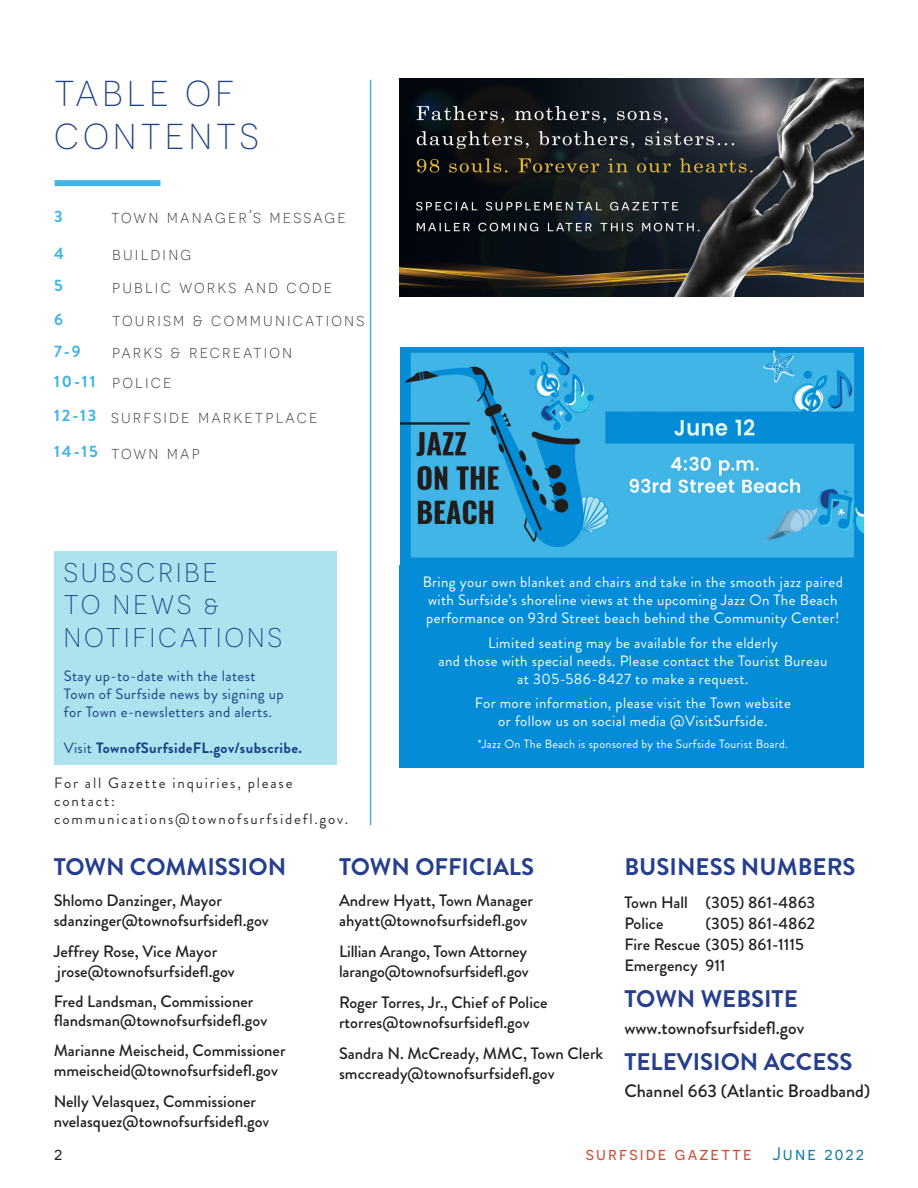
<style>
.page{position:relative;width:918px;height:1188px;background:#fff}
.page>*{position:absolute;margin:0;border:0;box-sizing:border-box;transform-origin:0 0}
.t1{font:300 36px "Novecentosans";letter-spacing:.12em;color:#1c4087}
.t2{font:300 27px "Novecentosans";letter-spacing:.12em;color:#1c4087}
.t3{font:700 24px "Brandon Grotesque";color:#253f8e}
.t4{font:300 18px "Novecentosans";letter-spacing:.12em;color:#2e2f2e}
.t5{font:500 18px "Brandon Grotesque";color:#231f20}
.t6{font:18px "Novecentosans";letter-spacing:.12em;color:#d04a38}
.t7{font:18px "Novecentosans";color:#231f20}
.t8{font:500 16.5px/19.5px "Brandon Grotesque";color:#231f20}
.t9{font:700 16.5px "Brandon Grotesque";letter-spacing:.12em;color:#41b5e6}
.t10{font:15px/18px "Brandon Grotesque";letter-spacing:.025em;color:#fff;text-align:center}
.t11{font:15px/18px "Brandon Grotesque";letter-spacing:.025em;color:#1c4087}
.t12{font:15px/18px "Brandon Grotesque";letter-spacing:.12em;color:#303030}
.t13{font:700 15px "Brandon Grotesque";letter-spacing:.025em;color:#1c4087}
.t14{font:12px "Brandon Grotesque";letter-spacing:.025em;color:#fff}
.s1{font-weight:400}
.s2{color:#157ba3}
</style>
<div class="page">
<hr style="left:370px;top:80px;width:1px;height:745px;background:#41b5e6">
<div style="left:55px;top:180px;width:105px;height:6px;background:#41b5e6"></div>
<div style="left:54px;top:551px;width:283px;height:214px;background:#ace3ef"></div>
<img style="left:400px;top:348px;width:464px;height:419px">
<img style="left:618px;top:417px;width:191px;height:23px">
<img style="left:400px;top:79px;width:464px;height:218px">
<p class="t1" style="left:55px;top:73px;width:181px">TABLE OF</p>
<p class="t1" style="left:55px;top:116px;width:205px">CONTENTS</p>
<p class="t9" style="left:54px;top:204px;width:10px">3</p>
<p class="t4" style="left:111px;top:207px;width:236px">town manager’s message</p>
<p class="t9" style="left:54px;top:242px;width:11px">4</p>
<p class="t9" style="left:54px;top:274px;width:10px">5</p>
<p class="t4" style="left:112px;top:244px;width:81px">building</p>
<p class="t4" style="left:112px;top:276px;width:221px">public works and code</p>
<p class="t9" style="left:54px;top:308px;width:10px">6</p>
<p class="t4" style="left:112px;top:310px;width:254px">tourism &amp; communications</p>
<p class="t9" style="left:54px;top:340px;width:28px">7-9</p>
<p class="t4" style="left:112px;top:342px;width:181px">parks &amp; recreation</p>
<p class="t9" style="left:54px;top:370px;width:43px">10-11</p>
<p class="t4" style="left:112px;top:372px;width:61px">police</p>
<p class="t9" style="left:54px;top:404px;width:44px">12-13</p>
<p class="t4" style="left:111px;top:406px;width:208px">surfside marketplace</p>
<p class="t9" style="left:54px;top:440px;width:46px">14-15</p>
<p class="t4" style="left:111px;top:442px;width:90px">town map</p>
<p class="t2" style="left:64px;top:557px;width:155px">SUBSCRIBE</p>
<p class="t2" style="left:64px;top:589px;width:157px">TO NEWS &amp;</p>
<p class="t2" style="left:64px;top:622px;width:219px">NOTIFICATIONS</p>
<p class="t11" style="left:64px;top:667px;width:221px">Stay up-to-date with the latest<br>Town of Surfside news by signing up for Town e-newsletters and alerts.</p>
<p class="t13" style="left:64px;top:737px;width:240px"><span class="s1">Visit</span> TownofSurfsideFL.gov/subscribe.</p>
<p class="t12" style="left:54px;top:774px;width:296px">For all Gazette inquiries, please contact: communications@townofsurfsidefl.gov.</p>
<p class="t10" style="left:423px;top:573px;width:422px;text-align:left">Bring your own blanket and chairs and take in the smooth jazz paired with Surfside’s shoreline views at the upcoming Jazz On The Beach performance on 93rd Street beach behind the Community Center!</p>
<p class="t10" style="left:438px;top:634px;width:391px">Limited seating may be available for the elderly<br>and those with special needs. Please contact the Tourist Bureau at 305-586-8427 to make a request.</p>
<p class="t10" style="left:475px;top:694px;width:318px">For more information, please visit the Town website or follow us on social media @VisitSurfside.</p>
<p class="t14" style="left:478px;top:735px;width:312px">*Jazz On The Beach is sponsored by the Surfside Tourist Board.</p>
<p class="t3" style="left:54px;top:850px;width:234px">TOWN COMMISSION</p>
<p class="t8" style="left:54px;top:891px;width:170px">Shlomo Danzinger, Mayor</p>
<p class="t8" style="left:54px;top:910px;width:217px">sdanzinger@townofsurfsidefl.gov</p>
<p class="t8" style="left:54px;top:942px;width:183px">Jeffrey Rose, Vice Mayor jrose@townofsurfsidefl.gov</p>
<p class="t8" style="left:54px;top:991px;width:215px">Fred Landsman, Commissioner flandsman@townofsurfsidefl.gov</p>
<p class="t8" style="left:54px;top:1041px;width:233px">Marianne Meischeid, Commissioner mmeischeid@townofsurfsidefl.gov</p>
<p class="t8" style="left:54px;top:1092px;width:217px">Nelly Velasquez, Commissioner nvelasquez@townofsurfsidefl.gov</p>
<p class="t3" style="left:339px;top:850px;width:197px">TOWN OFFICIALS</p>
<p class="t3" style="left:624px;top:850px;width:233px">BUSINESS NUMBERS</p>
<p class="t8" style="left:624px;top:892px;width:192px;line-height:21px">Town Hall (305) 861-4863<br>Police</p>
<p class="t8" style="left:339px;top:891px;width:196px">Andrew Hyatt, Town Manager</p>
<p class="t8" style="left:339px;top:910px;width:190px">ahyatt@townofsurfsidefl.gov</p>
<p class="t8" style="left:339px;top:942px;width:190px">Lillian Arango, Town Attorney</p>
<p class="t8" style="left:339px;top:961px;width:191px">larango@townofsurfsidefl.gov</p>
<p class="t8" style="left:339px;top:993px;width:210px">Roger Torres, Jr., Chief of Police</p>
<p class="t8" style="left:339px;top:1006px;width:266px;line-height:31.5px">rtorres@townofsurfsidefl.gov<br>Sandra N. McCready, MMC, Town Clerk</p>
<p class="t8" style="left:339px;top:1063px;width:217px">smccready@townofsurfsidefl.gov</p>
<p class="t8" style="left:624px;top:913px;width:192px;line-height:21.3px;text-indent:81px">(305) 861-4862<br>Fire Rescue (305) 861-1115<br>Emergency 911</p>
<p class="t3" style="left:624px;top:982px;width:175px">TOWN WEBSITE</p>
<p class="t5" style="left:624px;top:1016px;width:181px">www.townofsurfsidefl.gov</p>
<p class="t3" style="left:624px;top:1045px;width:230px">TELEVISION ACCESS</p>
<p class="t5" style="left:624px;top:1079px;width:247px">Channel 663 (Atlantic Broadband)</p>
<p class="t7" style="left:54px;top:1143px;width:10px">2</p>
<p class="t6" style="left:586px;top:1143px;width:280px">surfside gazette <span class="s2">June 2022</span></p>
</div>
